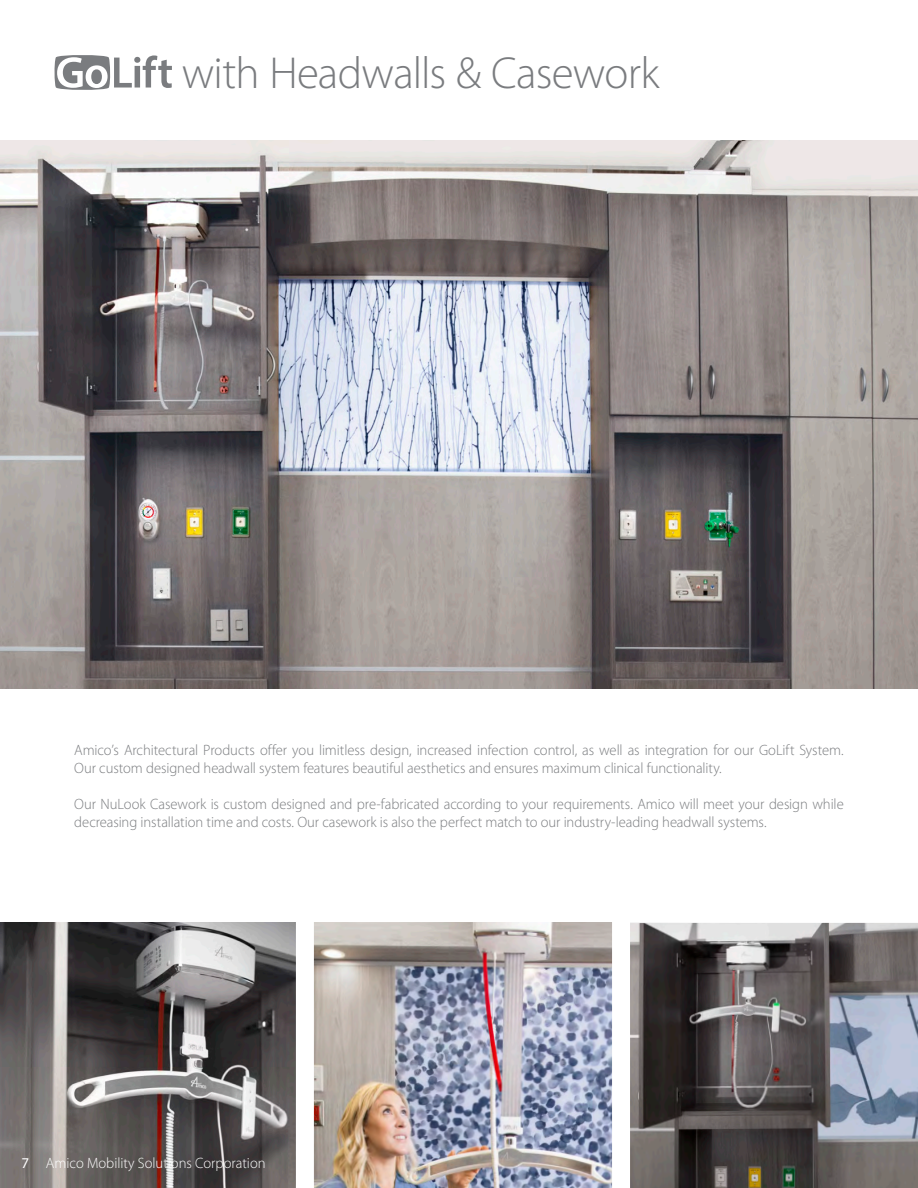
<style>
.page{position:relative;width:918px;height:1188px;background:#fff}
.page>*{position:absolute;margin:0;border:0;box-sizing:border-box;transform-origin:0 0}
.product_name{font:300 45px "Myriad Pro";letter-spacing:-.015em;color:#7a7c7f}
.product_text{font:300 15px/18px "Myriad Pro";letter-spacing:-.005em;color:#7a7c7f}
.t1{font:300 15px "Myriad Pro";color:#fff}
.s1{font-weight:400}
</style>
<div class="page">
<img style="left:314px;top:923px;width:604px;height:265px">
<svg style="left:54px;top:55px;width:118px;height:35px"></svg>
<img style="left:0;top:140px;width:918px;height:548px">
<img style="left:0;top:923px;width:296px;height:265px">
<div style="left:612px;top:904px;width:18px;height:284px;background:#fff"></div>
<p class="product_name" style="left:182px;top:45px;width:479px">with Headwalls &amp; Casework</p>
<p class="product_text" style="left:74px;top:741px;width:771px">Amico’s Architectural Products offer you limitless design, increased infection control, as well as integration for our GoLift System.<br>Our custom designed headwall system features beautiful aesthetics and ensures maximum clinical functionality.</p>
<p class="product_text" style="left:74px;top:795px;width:771px">Our NuLook Casework is custom designed and pre-fabricated according to your requirements. Amico will meet your design while decreasing installation time and costs. Our casework is also the perfect match to our industry-leading headwall systems.</p>
<p class="t1" style="left:21px;top:1154px;width:246px"><span class="s1">7</span> Amico Mobility Solutions Corporation</p>
</div>
